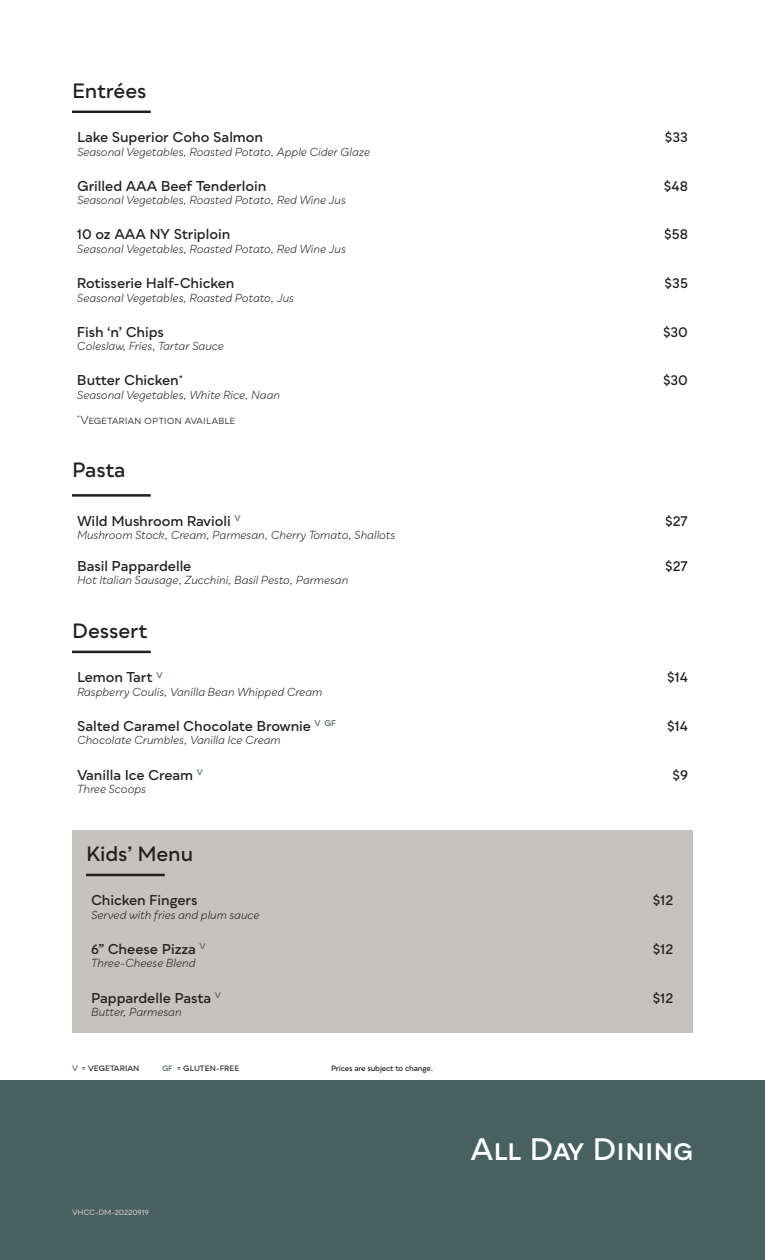
<style>
.page{position:relative;width:765px;height:1260px;background:#fff}
.page>*{position:absolute;margin:0;border:0;box-sizing:border-box;transform-origin:0 0}
.t1{font:600 30px "Qualion";color:#fff}
.t2{font:600 20px "Qualion";letter-spacing:-.01em;color:#231f20}
.t3{font:600 13.75px "Qualion";letter-spacing:-.005em;color:#231f20}
.t4{font:italic 11.25px/24.8px "Qualion";color:#231f20}
.t5{font:600 7.5px "Qualion";color:#231f20}
.t6{font:600 7.5px "Qualion";letter-spacing:-.02em;color:#1d2420}
.t7{font:600 7.5px "Qualion";letter-spacing:-.015em;color:#c6c2bd}
.s1{font-style:normal}
.s2{color:#486160}
</style>
<div class="page">
<div style="left:0;top:1080px;width:765px;height:180px;background:#486160"></div>
<hr style="left:72px;top:494px;width:79px;height:3px;background:#231f20">
<hr style="left:72px;top:111px;width:79px;height:2px;background:#231f20">
<hr style="left:72px;top:651px;width:79px;height:2px;background:#231f20">
<div style="left:72px;top:830px;width:620px;height:203px;background:#c6c2bd"></div>
<hr style="left:86px;top:874px;width:79px;height:2px;background:#231f20">
<h2 class="t2" style="left:72px;top:79px;width:76px">Entrées</h2>
<p class="t3" style="left:77px;top:129px;width:188px">Lake Superior Coho Salmon</p>
<p class="t4" style="left:77px;top:139px;width:295px">Seasonal Vegetables, Roasted Potato, Apple Cider Glaze</p>
<p class="t3" style="left:77px;top:178px;width:191px">Grilled AAA Beef Tenderloin</p>
<p class="t4" style="left:77px;top:188px;width:270px">Seasonal Vegetables, Roasted Potato, Red Wine Jus</p>
<p class="t3" style="left:77px;top:227px;width:155px">10 oz AAA NY Striploin</p>
<p class="t4" style="left:77px;top:237px;width:270px">Seasonal Vegetables, Roasted Potato, Red Wine Jus</p>
<p class="t3" style="left:77px;top:275px;width:159px">Rotisserie Half-Chicken</p>
<p class="t4" style="left:77px;top:285px;width:219px">Seasonal Vegetables, Roasted Potato, Jus</p>
<p class="t3" style="left:77px;top:324px;width:89px">Fish ‘n’ Chips</p>
<p class="t4" style="left:77px;top:334px;width:148px">Coleslaw, Fries, Tartar Sauce</p>
<p class="t3" style="left:77px;top:372px;width:108px">Butter Chicken<sup>*</sup></p>
<p class="t4" style="left:77px;top:382px;width:205px">Seasonal Vegetables, White Rice, Naan <sup>*</sup><span class="s1">Vegetarian option available</span></p>
<h2 class="t2" style="left:72px;top:459px;width:55px">Pasta</h2>
<p class="t3" style="left:77px;top:513px;width:165px">Wild Mushroom Ravioli <sup>V</sup></p>
<p class="t4" style="left:77px;top:523px;width:320px">Mushroom Stock, Cream, Parmesan, Cherry Tomato, Shallots</p>
<p class="t3" style="left:77px;top:558px;width:116px">Basil Pappardelle</p>
<p class="t4" style="left:77px;top:568px;width:273px">Hot Italian Sausage, Zucchini, Basil Pesto, Parmesan</p>
<h2 class="t2" style="left:72px;top:620px;width:77px">Dessert</h2>
<p class="t3" style="left:77px;top:669px;width:87px">Lemon Tart <sup>V</sup></p>
<p class="t4" style="left:77px;top:680px;width:247px">Raspberry Coulis, Vanilla Bean Whipped Cream</p>
<p class="t3" style="left:77px;top:718px;width:261px">Salted Caramel Chocolate Brownie <sup>V</sup> <sup>GF</sup></p>
<p class="t4" style="left:77px;top:728px;width:205px">Chocolate Crumbles, Vanilla Ice Cream</p>
<p class="t3" style="left:77px;top:767px;width:127px">Vanilla Ice Cream <sup>V</sup></p>
<p class="t4" style="left:77px;top:777px;width:71px">Three Scoops</p>
<h2 class="t2" style="left:86px;top:843px;width:109px">Kids’ Menu</h2>
<p class="t3" style="left:91px;top:893px;width:108px">Chicken Fingers</p>
<p class="t4" style="left:91px;top:903px;width:170px">Served with fries and plum sauce</p>
<p class="t3" style="left:91px;top:941px;width:116px">6” Cheese Pizza <sup>V</sup></p>
<p class="t4" style="left:91px;top:951px;width:106px">Three-Cheese Blend</p>
<p class="t3" style="left:91px;top:990px;width:131px">Pappardelle Pasta <sup>V</sup></p>
<p class="t4" style="left:91px;top:1000px;width:92px">Butter, Parmesan</p>
<p class="t5" style="left:72px;top:1064px;width:69px"><span class="s2">V</span> = VEGETARIAN</p>
<p class="t5" style="left:162px;top:1064px;width:79px"><span class="s2">GF</span> = GLUTEN-FREE</p>
<p class="t6" style="left:331px;top:1064px;width:104px">Prices are subject to change.</p>
<p class="t7" style="left:72px;top:1208px;width:78px">VHCC-DM-20220919</p>
<p class="t3" style="left:665px;top:129px;width:25px">$33</p>
<p class="t3" style="left:664px;top:178px;width:26px">$48</p>
<p class="t3" style="left:664px;top:227px;width:25px">$58</p>
<p class="t3" style="left:665px;top:275px;width:25px">$35</p>
<p class="t3" style="left:663px;top:324px;width:26px">$30</p>
<p class="t3" style="left:663px;top:372px;width:26px">$30</p>
<p class="t3" style="left:665px;top:513px;width:24px">$27</p>
<p class="t3" style="left:665px;top:558px;width:24px">$27</p>
<p class="t3" style="left:667px;top:669px;width:22px">$14</p>
<p class="t3" style="left:667px;top:718px;width:22px">$14</p>
<p class="t3" style="left:672px;top:767px;width:17px">$9</p>
<p class="t3" style="left:653px;top:893px;width:22px">$12</p>
<p class="t3" style="left:653px;top:941px;width:22px">$12</p>
<p class="t3" style="left:653px;top:990px;width:22px">$12</p>
<h1 class="t1" style="left:470px;top:1132px;width:224px">All Day Dining</h1>
</div>
